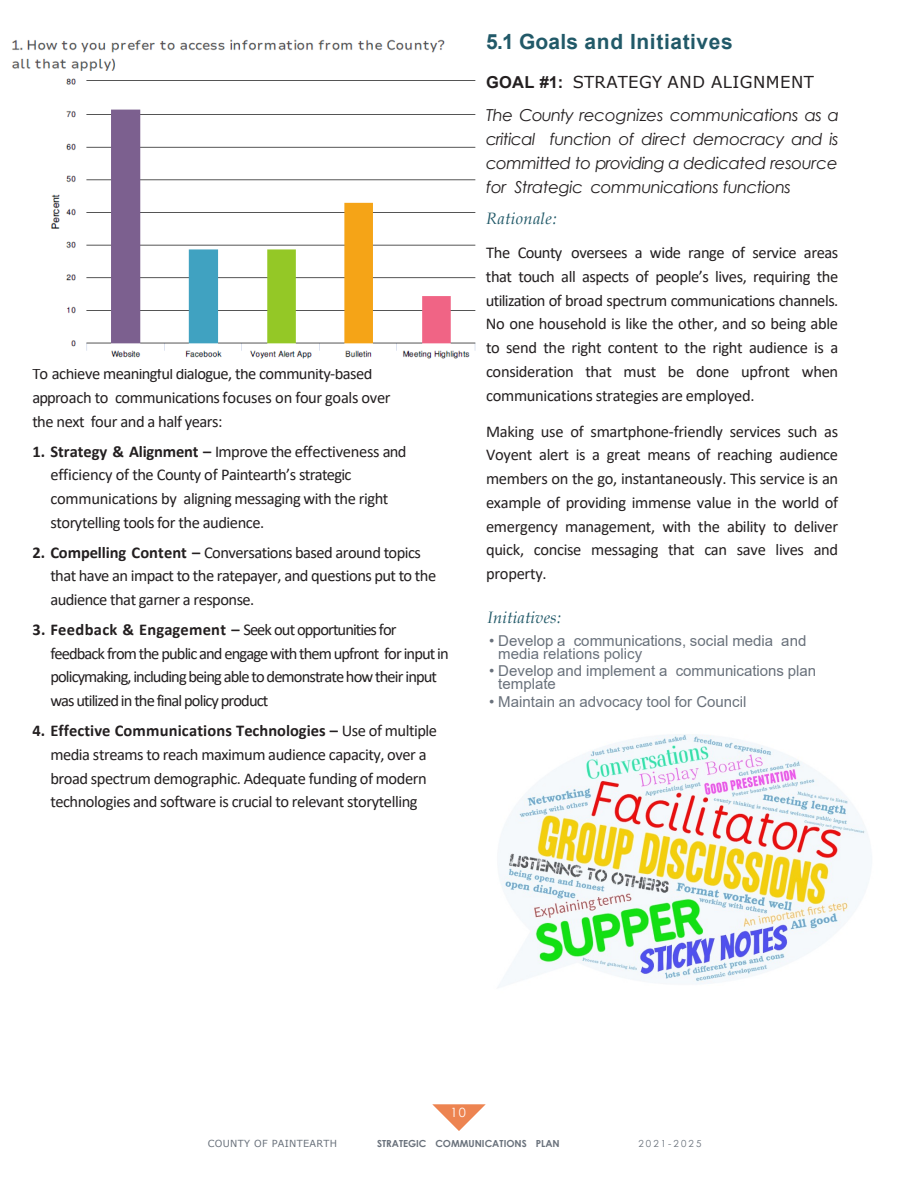
<style>
.page{position:relative;width:918px;height:1188px;background:#fff}
.page>*{position:absolute;margin:0;border:0;box-sizing:border-box;transform-origin:0 0}
.t1{font:700 21px "Arial";letter-spacing:.03em;color:#215968}
.t2{font:16.5px/23.7px "Calibri";letter-spacing:-.03em;color:#231f20}
.t3{font:16.5px/23.7px "Calibri";letter-spacing:-.055em;color:#231f20}
.t4{font:italic 16.5px/23.7px "Century Gothic";letter-spacing:-.025em;color:#231f20;text-align:justify}
.t5{font:16.5px "Verdana";letter-spacing:.025em;color:#231f20}
.t6{font:italic 16.5px "Book Antiqua";letter-spacing:.01em;color:#215968}
.t7{font:15px/13.5px "Arial";color:#69717b}
.t8{font:12.75px "Century Gothic";color:#fff}
.t9{font:700 9.75px "Century Gothic";color:#69717b}
.t10{font:9.75px "Verdana";letter-spacing:.03em;color:#69717b}
.t11{font:9.75px "Century Gothic";letter-spacing:.215em;color:#69717b}
.s1{font-weight:700}
.s2{font-family:"Arial";font-weight:700}
</style>
<div class="page">
<svg style="left:432px;top:1104px;width:54px;height:27px"></svg>
<img style="left:12px;top:39px;width:464px;height:320px">
<div style="left:459px;top:27px;width:24px;height:41px;background:#fff"></div>
<img style="left:498px;top:734px;width:374px;height:253px">
<p class="t2" style="left:32px;top:362px;width:360px">To achieve meaningful dialogue, the community-based approach to communications focuses on four goals over the next four and a half years:</p>
<p class="t2" style="left:50px;top:439px;width:358px;text-indent:-18px"><span class="s1">1. Strategy &amp; Alignment –</span> Improve the effectiveness and efficiency of the County of Paintearth’s strategic communications by aligning messaging with the right storytelling tools for the audience.</p>
<p class="t2" style="left:50px;top:540px;width:387px;text-indent:-18px"><span class="s1">2. Compelling Content –</span> Conversations based around topics that have an impact to the ratepayer, and questions put to the audience that garner a response.</p>
<p class="t3" style="left:50px;top:617px;width:400px;text-indent:-18px"><span class="s1">3. Feedback &amp; Engagement –</span> Seek out opportunities for feedback from the public and engage with them upfront for input in policymaking, including being able to demonstrate how their input was utilized in the final policy product</p>
<p class="t2" style="left:32px;top:718px;width:406px;text-align:center"><span class="s1">4. Effective Communications Technologies –</span> Use of multiple media streams to reach maximum audience capacity, over a broad spectrum demographic. Adequate funding of modern technologies and software is crucial to relevant storytelling</p>
<p class="t1" style="left:486px;top:27px;width:248px">5.1 Goals and Initiatives</p>
<p class="t5" style="left:486px;top:70px;width:330px"><span class="s2">GOAL #1:</span> STRATEGY AND ALIGNMENT</p>
<p class="t4" style="left:486px;top:103px;width:354px">The County recognizes communications as a critical function of direct democracy and is committed to providing a dedicated resource for Strategic communications functions</p>
<p class="t6" style="left:486px;top:207px;width:72px">Rationale:</p>
<p class="t2" style="left:486px;top:240px;width:354px;text-align:justify">The County oversees a wide range of service areas that touch all aspects of people’s lives, requiring the utilization of broad spectrum communications channels.<br>No one household is like the other, and so being able to send the right content to the right audience is a consideration that must be done upfront when communications strategies are employed.</p>
<p class="t2" style="left:486px;top:419px;width:354px;text-align:justify">Making use of smartphone-friendly services such as Voyent alert is a great means of reaching audience members on the go, instantaneously. This service is an example of providing immense value in the world of emergency management, with the ability to deliver quick, concise messaging that can save lives and property.</p>
<p class="t6" style="left:488px;top:606px;width:75px">Initiatives:</p>
<p class="t7" style="left:498px;top:633px;width:310px;text-indent:-9px">• Develop a communications, social media and media relations policy</p>
<p class="t7" style="left:498px;top:663px;width:319px;text-indent:-9px">• Develop and implement a communications plan template</p>
<p class="t7" style="left:489px;top:695px;width:259px">• Maintain an advocacy tool for Council</p>
<p class="t8" style="left:451px;top:1103px;width:17px">10</p>
<p class="t10" style="left:208px;top:1137px;width:131px">COUNTY OF PAINTEARTH</p>
<p class="t9" style="left:377px;top:1136px;width:184px">STRATEGIC COMMUNICATIONS PLAN</p>
<p class="t11" style="left:638px;top:1137px;width:65px">2021-2025</p>
</div>
